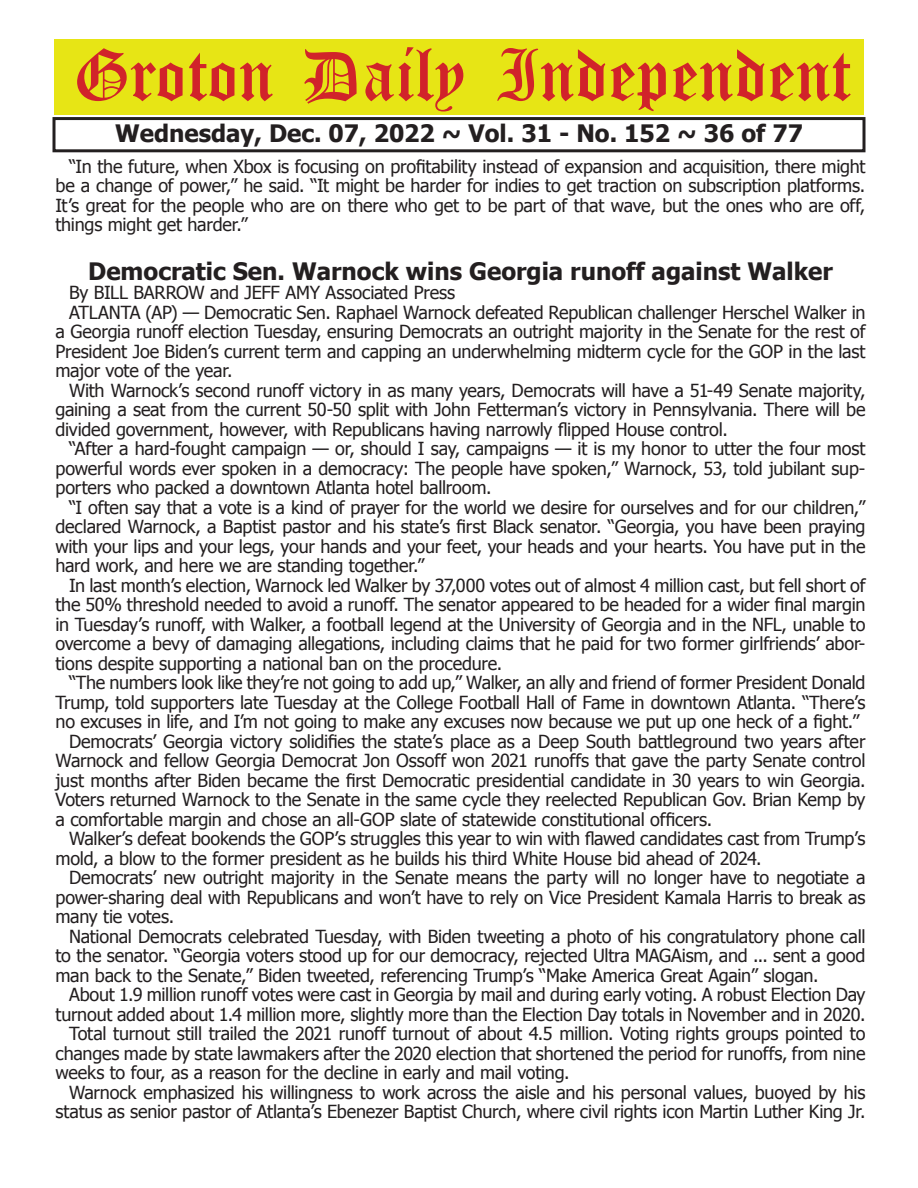
<style>
.page{position:relative;width:918px;height:1188px;background:#fff}
.page>*{position:absolute;margin:0;border:0;box-sizing:border-box;transform-origin:0 0}
.t1{font:54px "Old English Five";color:#d1232a}
.t2{font:700 24px "Tahoma";color:#231f20}
.t3{font:18px/19.5px "Tahoma";letter-spacing:-.015em;color:#231f20;text-align:justify}
</style>
<div class="page">
<div style="left:52px;top:117px;width:814px;height:35px;border:3px solid #231f20"></div>
<div style="left:54px;top:40px;width:810px;height:75px;background:#e7e515"></div>
<h1 class="t1" style="left:73px;top:50px;width:779px">Groton Daily Independent</h1>
<h2 class="t2" style="left:115px;top:116px;width:689px">Wednesday, Dec. 07, 2022 ~ Vol. 31 - No. 152 ~ 36 of 77</h2>
<p class="t3" style="left:56px;top:156px;width:812px;text-indent:14px">“In the future, when Xbox is focusing on profitability instead of expansion and acquisition, there might be a change of power,” he said. “It might be harder for indies to get traction on subscription platforms.<br>It’s great for the people who are on there who get to be part of that wave, but the ones who are off, things might get harder.”</p>
<h2 class="t2" style="left:88px;top:254px;width:746px">Democratic Sen. Warnock wins Georgia runoff against Walker</h2>
<p class="t3" style="left:69px;top:282px;width:388px">By BILL BARROW and JEFF AMY Associated Press</p>
<p class="t3" style="left:69px;top:302px;width:798px">ATLANTA (AP) — Democratic Sen. Raphael Warnock defeated Republican challenger Herschel Walker in</p>
<p class="t3" style="left:56px;top:321px;width:811px">a Georgia runoff election Tuesday, ensuring Democrats an outright majority in the Senate for the rest of</p>
<p class="t3" style="left:56px;top:341px;width:811px">President Joe Biden’s current term and capping an underwhelming midterm cycle for the GOP in the last</p>
<p class="t3" style="left:56px;top:360px;width:179px">major vote of the year.</p>
<p class="t3" style="left:69px;top:380px;width:798px">With Warnock’s second runoff victory in as many years, Democrats will have a 51-49 Senate majority,</p>
<p class="t3" style="left:56px;top:399px;width:811px">gaining a seat from the current 50-50 split with John Fetterman’s victory in Pennsylvania. There will be</p>
<p class="t3" style="left:56px;top:419px;width:674px">divided government, however, with Republicans having narrowly flipped House control.</p>
<p class="t3" style="left:69px;top:438px;width:798px">“After a hard-fought campaign — or, should I say, campaigns — it is my honor to utter the four most</p>
<p class="t3" style="left:56px;top:458px;width:812px">powerful words ever spoken in a democracy: The people have spoken,” Warnock, 53, told jubilant sup-</p>
<p class="t3" style="left:56px;top:477px;width:438px">porters who packed a downtown Atlanta hotel ballroom.</p>
<p class="t3" style="left:69px;top:497px;width:798px">“I often say that a vote is a kind of prayer for the world we desire for ourselves and for our children,”</p>
<p class="t3" style="left:56px;top:516px;width:811px">declared Warnock, a Baptist pastor and his state’s first Black senator. “Georgia, you have been praying</p>
<p class="t3" style="left:56px;top:536px;width:811px">with your lips and your legs, your hands and your feet, your heads and your hearts. You have put in the</p>
<p class="t3" style="left:56px;top:555px;width:371px">hard work, and here we are standing together.”</p>
<p class="t3" style="left:69px;top:575px;width:798px">In last month’s election, Warnock led Walker by 37,000 votes out of almost 4 million cast, but fell short of</p>
<p class="t3" style="left:56px;top:594px;width:811px">the 50% threshold needed to avoid a runoff. The senator appeared to be headed for a wider final margin</p>
<p class="t3" style="left:56px;top:614px;width:812px">in Tuesday’s runoff, with Walker, a football legend at the University of Georgia and in the NFL, unable to</p>
<p class="t3" style="left:56px;top:633px;width:812px">overcome a bevy of damaging allegations, including claims that he paid for two former girlfriends’ abor-</p>
<p class="t3" style="left:56px;top:653px;width:448px">tions despite supporting a national ban on the procedure.</p>
<p class="t3" style="left:69px;top:672px;width:798px">“The numbers look like they’re not going to add up,” Walker, an ally and friend of former President Donald</p>
<p class="t3" style="left:56px;top:692px;width:811px">Trump, told supporters late Tuesday at the College Football Hall of Fame in downtown Atlanta. “There’s</p>
<p class="t3" style="left:56px;top:711px;width:805px">no excuses in life, and I’m not going to make any excuses now because we put up one heck of a fight.”</p>
<p class="t3" style="left:69px;top:731px;width:798px">Democrats’ Georgia victory solidifies the state’s place as a Deep South battleground two years after</p>
<p class="t3" style="left:56px;top:750px;width:811px">Warnock and fellow Georgia Democrat Jon Ossoff won 2021 runoffs that gave the party Senate control</p>
<p class="t3" style="left:56px;top:770px;width:811px">just months after Biden became the first Democratic presidential candidate in 30 years to win Georgia.</p>
<p class="t3" style="left:56px;top:789px;width:812px">Voters returned Warnock to the Senate in the same cycle they reelected Republican Gov. Brian Kemp by</p>
<p class="t3" style="left:56px;top:809px;width:658px">a comfortable margin and chose an all-GOP slate of statewide constitutional officers.</p>
<p class="t3" style="left:69px;top:828px;width:798px">Walker’s defeat bookends the GOP’s struggles this year to win with flawed candidates cast from Trump’s</p>
<p class="t3" style="left:56px;top:847px;width:708px">mold, a blow to the former president as he builds his third White House bid ahead of 2024.</p>
<p class="t3" style="left:69px;top:867px;width:798px">Democrats’ new outright majority in the Senate means the party will no longer have to negotiate a</p>
<p class="t3" style="left:56px;top:886px;width:812px">power-sharing deal with Republicans and won’t have to rely on Vice President Kamala Harris to break as</p>
<p class="t3" style="left:56px;top:906px;width:120px">many tie votes.</p>
<p class="t3" style="left:69px;top:925px;width:798px">National Democrats celebrated Tuesday, with Biden tweeting a photo of his congratulatory phone call</p>
<p class="t3" style="left:56px;top:945px;width:812px">to the senator. “Georgia voters stood up for our democracy, rejected Ultra MAGAism, and ... sent a good</p>
<p class="t3" style="left:56px;top:964px;width:765px">man back to the Senate,” Biden tweeted, referencing Trump’s “Make America Great Again” slogan.</p>
<p class="t3" style="left:69px;top:984px;width:798px">About 1.9 million runoff votes were cast in Georgia by mail and during early voting. A robust Election Day</p>
<p class="t3" style="left:56px;top:1003px;width:812px">turnout added about 1.4 million more, slightly more than the Election Day totals in November and in 2020.</p>
<p class="t3" style="left:69px;top:1023px;width:798px">Total turnout still trailed the 2021 runoff turnout of about 4.5 million. Voting rights groups pointed to</p>
<p class="t3" style="left:56px;top:1042px;width:811px">changes made by state lawmakers after the 2020 election that shortened the period for runoffs, from nine</p>
<p class="t3" style="left:56px;top:1062px;width:516px">weeks to four, as a reason for the decline in early and mail voting.</p>
<p class="t3" style="left:69px;top:1081px;width:798px">Warnock emphasized his willingness to work across the aisle and his personal values, buoyed by his</p>
<p class="t3" style="left:56px;top:1101px;width:812px">status as senior pastor of Atlanta’s Ebenezer Baptist Church, where civil rights icon Martin Luther King Jr.</p>
</div>
